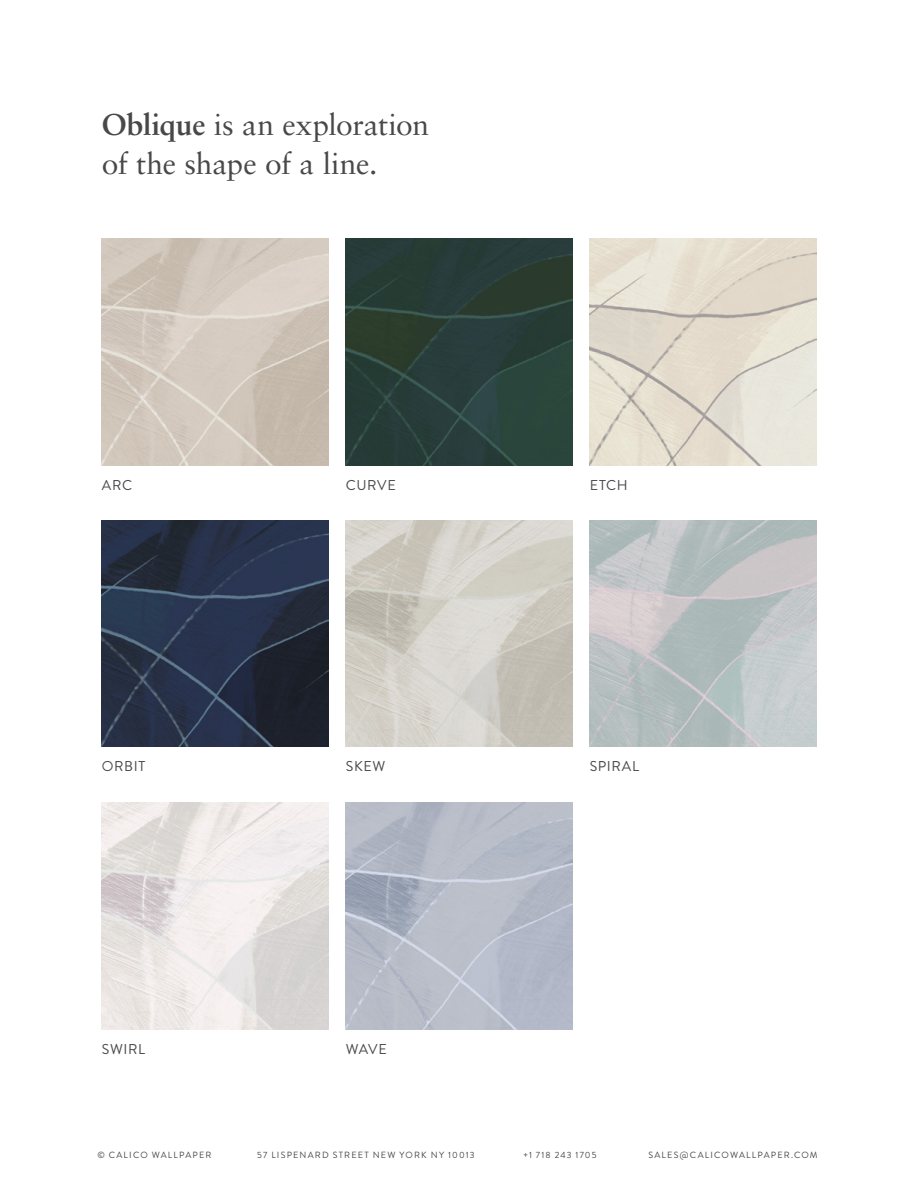
<style>
.page{position:relative;width:918px;height:1188px;background:#fff}
.page>*{position:absolute;margin:0;border:0;box-sizing:border-box;transform-origin:0 0}
.t1{font:30px/39px "Sabon LT Pro";letter-spacing:-.01em;color:#48484a}
.t2{font:14.25px "Brandon Grotesque";letter-spacing:.04em;color:#48484a}
.t3{font:9px "Brandon Grotesque";letter-spacing:.13em;color:#48484a}
.s1{font-weight:700}
</style>
<div class="page">
<img style="left:102px;top:239px;width:226px;height:226px">
<img style="left:102px;top:520px;width:226px;height:227px">
<img style="left:590px;top:239px;width:226px;height:226px">
<img style="left:346px;top:239px;width:226px;height:226px">
<img style="left:346px;top:520px;width:226px;height:227px">
<img style="left:346px;top:803px;width:226px;height:226px">
<img style="left:590px;top:520px;width:226px;height:227px">
<img style="left:102px;top:803px;width:226px;height:226px">
<h1 class="t1" style="left:102px;top:104px;width:329px"><span class="s1">Oblique</span> is an exploration of the shape of a line.</h1>
<h2 class="t2" style="left:102px;top:475px;width:32px">ARC</h2>
<h2 class="t2" style="left:346px;top:475px;width:51px">CURVE</h2>
<h2 class="t2" style="left:102px;top:756px;width:45px">ORBIT</h2>
<h2 class="t2" style="left:346px;top:756px;width:41px">SKEW</h2>
<h2 class="t2" style="left:102px;top:1039px;width:45px">SWIRL</h2>
<h2 class="t2" style="left:346px;top:1039px;width:43px">WAVE</h2>
<h2 class="t2" style="left:590px;top:475px;width:39px">ETCH</h2>
<h2 class="t2" style="left:590px;top:756px;width:51px">SPIRAL</h2>
<p class="t3" style="left:97px;top:1149px;width:116px">© CALICO WALLPAPER</p>
<p class="t3" style="left:257px;top:1149px;width:219px">57 LISPENARD STREET NEW YORK NY 10013</p>
<p class="t3" style="left:524px;top:1149px;width:75px">+1 718 243 1705</p>
<p class="t3" style="left:648px;top:1149px;width:171px">SALES@CALICOWALLPAPER.COM</p>
</div>
